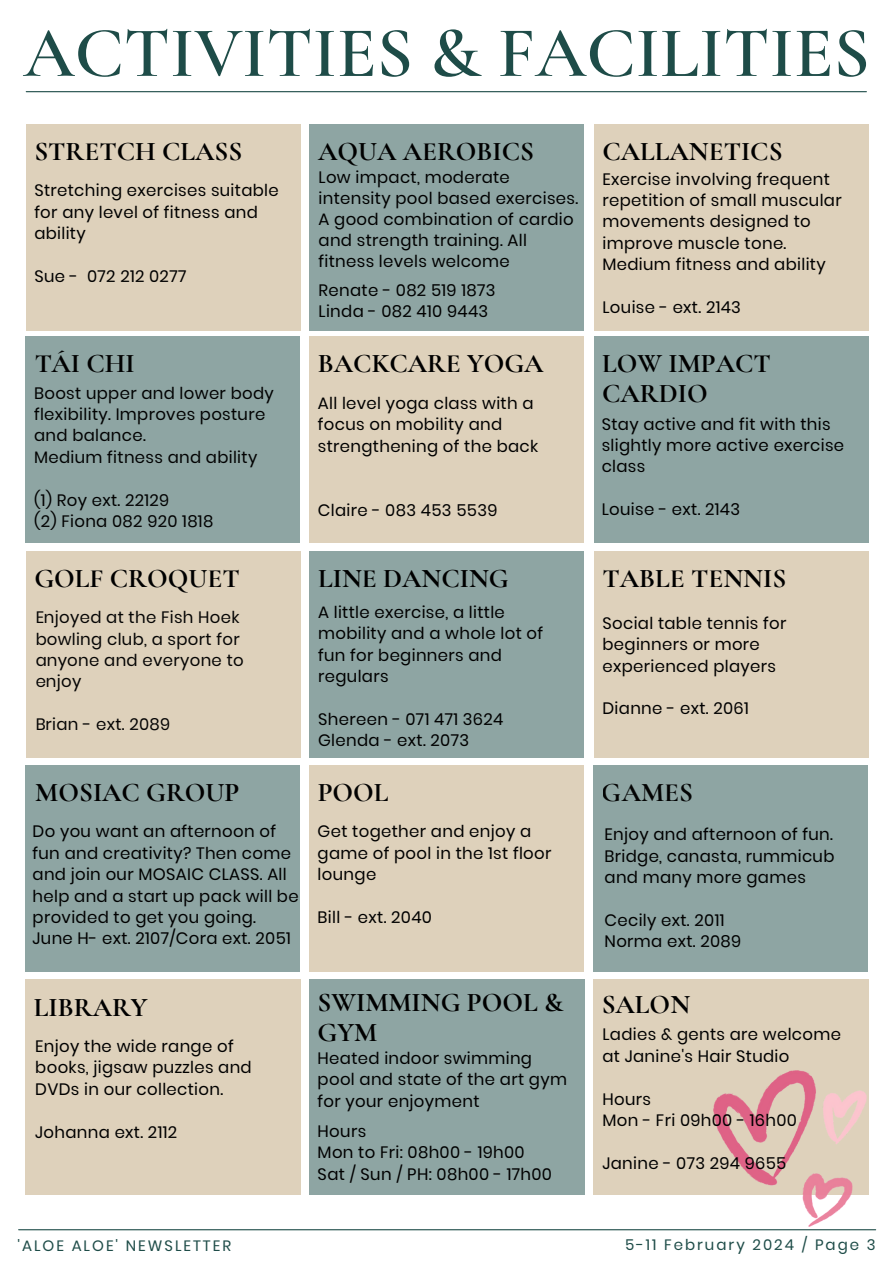
<style>
.page{position:relative;width:893px;height:1264px;background:#fff}
.page>*{position:absolute;margin:0;border:0;box-sizing:border-box;transform-origin:0 0}
.t1{font:600 72px "Cormorant Garamond";color:#1e4c48}
.t2{font:700 27px/29.2px "Cormorant Garamond";color:#000}
.t3{font:16.5px/21.3px "Poppins";letter-spacing:.02em;color:#000}
.t4{font:15px "Poppins";letter-spacing:.135em;color:#1e4c48}
</style>
<div class="page">
<hr style="left:26px;top:91px;width:840px;height:1px;background:#1e4c48">
<hr style="left:19px;top:1229px;width:856px;height:1px;background:#1e4c48">
<div style="left:26px;top:124px;width:274px;height:206px;background:#ded1bb"></div>
<div style="left:309px;top:124px;width:275px;height:206px;background:#8ea5a3"></div>
<div style="left:593px;top:124px;width:275px;height:206px;background:#ded1bb"></div>
<div style="left:25px;top:336px;width:275px;height:207px;background:#8ea5a3"></div>
<div style="left:309px;top:336px;width:275px;height:207px;background:#ded1bb"></div>
<div style="left:593px;top:336px;width:275px;height:207px;background:#8ea5a3"></div>
<div style="left:26px;top:551px;width:274px;height:206px;background:#ded1bb"></div>
<div style="left:309px;top:551px;width:275px;height:206px;background:#8ea5a3"></div>
<div style="left:593px;top:551px;width:275px;height:206px;background:#ded1bb"></div>
<div style="left:25px;top:765px;width:275px;height:206px;background:#8ea5a3"></div>
<div style="left:309px;top:765px;width:275px;height:206px;background:#ded1bb"></div>
<div style="left:593px;top:765px;width:275px;height:206px;background:#8ea5a3"></div>
<div style="left:26px;top:979px;width:275px;height:215px;background:#ded1bb"></div>
<div style="left:309px;top:979px;width:275px;height:215px;background:#8ea5a3"></div>
<div style="left:593px;top:979px;width:275px;height:215px;background:#ded1bb"></div>
<img style="left:713px;top:1070px;width:153px;height:156px">
<h1 class="t1" style="left:23px;top:9px;width:847px">ACTIVITIES &amp; FACILITIES</h1>
<p class="t2" style="left:34px;top:136px;width:209px">STRETCH CLASS</p>
<p class="t2" style="left:318px;top:136px;width:217px">AQUA AEROBICS</p>
<h2 class="t2" style="left:602px;top:136px;width:182px">CALLANETICS</h2>
<p class="t3" style="left:34px;top:180px;width:246px">Stretching exercises suitable for any level of fitness and ability</p>
<p class="t3" style="left:34px;top:265px;width:153px">Sue - 072 212 0277</p>
<p class="t3" style="left:318px;top:167px;width:261px">Low impact, moderate intensity pool based exercises.<br>A good combination of cardio and strength training. All fitness levels welcome</p>
<h2 class="t3" style="left:318px;top:279px;width:178px">Renate - 082 519 1873</h2>
<p class="t3" style="left:318px;top:300px;width:171px">Linda - 082 410 9443</p>
<p class="t3" style="left:602px;top:168px;width:241px">Exercise involving frequent repetition of small muscular movements designed to improve muscle tone.<br>Medium fitness and ability</p>
<h2 class="t3" style="left:602px;top:296px;width:140px">Louise - ext. 2143</h2>
<h2 class="t2" style="left:34px;top:349px;width:102px">TÁI CHI</h2>
<p class="t3" style="left:34px;top:382px;width:241px">Boost upper and lower body flexibility. Improves posture and balance.<br>Medium fitness and ability</p>
<p class="t3" style="left:34px;top:489px;width:181px">(1) Roy ext. 22129<br>(2) Fiona 082 920 1818</p>
<p class="t2" style="left:34px;top:563px;width:207px">GOLF CROQUET</p>
<p class="t3" style="left:35px;top:606px;width:210px">Enjoyed at the Fish Hoek bowling club, a sport for anyone and everyone to enjoy</p>
<p class="t3" style="left:35px;top:713px;width:136px">Brian - ext. 2089</p>
<p class="t2" style="left:35px;top:778px;width:206px">MOSIAC GROUP</p>
<h2 class="t3" style="left:33px;top:821px;width:268px">Do you want an afternoon of fun and creativity? Then come and join our MOSAIC CLASS. All help and a start up pack will be provided to get you going.</h2>
<p class="t3" style="left:33px;top:927px;width:260px">June H- ext. 2107/Cora ext. 2051</p>
<p class="t2" style="left:34px;top:992px;width:115px">LIBRARY</p>
<h2 class="t3" style="left:35px;top:1035px;width:218px">Enjoy the wide range of books, jigsaw puzzles and<br>DVDs in our collection.</h2>
<p class="t3" style="left:35px;top:1121px;width:143px">Johanna ext. 2112</p>
<p class="t2" style="left:318px;top:349px;width:227px">BACKCARE YOGA</p>
<p class="t3" style="left:318px;top:392px;width:222px">All level yoga class with a focus on mobility and strengthening of the back</p>
<p class="t3" style="left:318px;top:499px;width:181px">Claire - 083 453 5539</p>
<h2 class="t2" style="left:318px;top:563px;width:192px">LINE DANCING</h2>
<p class="t3" style="left:318px;top:601px;width:226px">A little exercise, a little mobility and a whole lot of fun for beginners and regulars</p>
<h2 class="t3" style="left:318px;top:708px;width:187px">Shereen - 071 471 3624</h2>
<p class="t3" style="left:318px;top:730px;width:152px">Glenda - ext. 2073</p>
<h2 class="t2" style="left:317px;top:777px;width:72px">POOL</h2>
<p class="t3" style="left:317px;top:821px;width:235px">Get together and enjoy a game of pool in the 1st floor lounge</p>
<p class="t3" style="left:317px;top:906px;width:116px">Bill - ext. 2040</p>
<p class="t2" style="left:317px;top:988px;width:247px">SWIMMING POOL &amp;<br>GYM</p>
<h2 class="t3" style="left:317px;top:1047px;width:251px">Heated indoor swimming pool and state of the art gym for your enjoyment</h2>
<p class="t3" style="left:317px;top:1120px;width:50px">Hours</p>
<p class="t3" style="left:317px;top:1141px;width:208px">Mon to Fri: 08h00 - 19h00</p>
<h2 class="t3" style="left:317px;top:1163px;width:236px">Sat / Sun / PH: 08h00 - 17h00</h2>
<h2 class="t4" style="left:18px;top:1235px;width:215px">'ALOE ALOE' NEWSLETTER</h2>
<p class="t2" style="left:602px;top:349px;width:170px">LOW IMPACT<br>CARDIO</p>
<h2 class="t3" style="left:601px;top:413px;width:244px">Stay active and fit with this slightly more active exercise class</h2>
<p class="t3" style="left:601px;top:499px;width:140px">Louise - ext. 2143</p>
<p class="t2" style="left:602px;top:563px;width:185px">TABLE TENNIS</p>
<h2 class="t3" style="left:602px;top:612px;width:185px">Social table tennis for beginners or more experienced players</h2>
<p class="t3" style="left:602px;top:698px;width:148px">Dianne - ext. 2061</p>
<h2 class="t2" style="left:602px;top:777px;width:92px">GAMES</h2>
<p class="t3" style="left:604px;top:823px;width:231px;text-align:justify">Enjoy and afternoon of fun.<br>Bridge, canasta, rummicub and many more games</p>
<h2 class="t3" style="left:604px;top:909px;width:121px">Cecily ext. 2011</h2>
<p class="t3" style="left:604px;top:930px;width:138px">Norma ext. 2089</p>
<p class="t2" style="left:601px;top:990px;width:90px">SALON</p>
<h2 class="t3" style="left:602px;top:1024px;width:240px">Ladies &amp; gents are welcome at Janine's Hair Studio</h2>
<p class="t3" style="left:602px;top:1088px;width:50px">Hours</p>
<p class="t3" style="left:602px;top:1109px;width:196px">Mon - Fri 09h00 - 16h00</p>
<p class="t3" style="left:602px;top:1152px;width:185px">Janine - 073 294 9655</p>
<p class="t4" style="left:625px;top:1234px;width:252px">5-11 February 2024 / Page 3</p>
</div>
